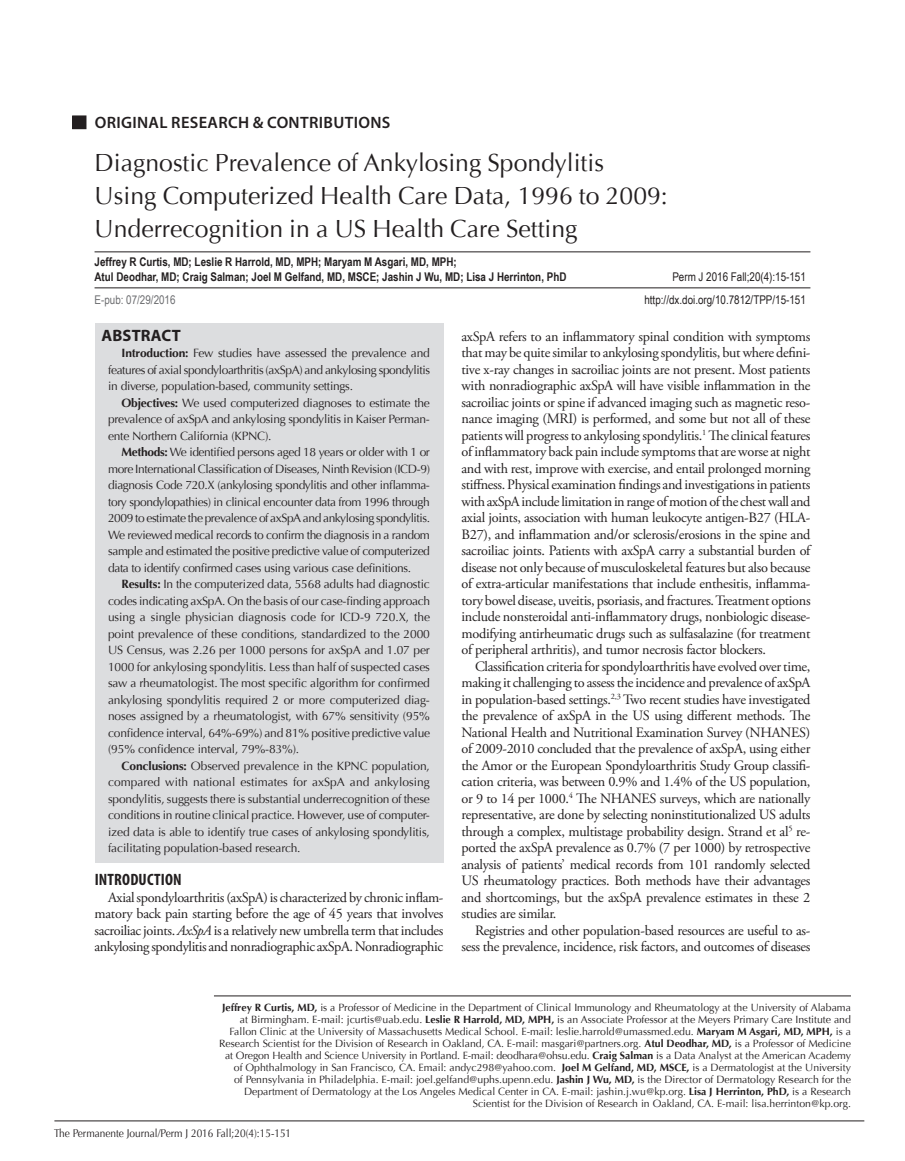
<style>
.page{position:relative;width:905px;height:1161px;background:#fff}
.page>*{position:absolute;margin:0;border:0;box-sizing:border-box;transform-origin:0 0}
.Title{font:24.75px/33px "Optima";color:#231f20}
.t1{font:600 16.5px "Myriad Pro";letter-spacing:.02em;color:#231f20}
.Head_1{font:700 condensed 16.5px "Myriad Pro";letter-spacing:.01em;color:#231f20}
.Abstract_Head_1Co{font:700 16.5px "Myriad Pro";letter-spacing:.01em;color:#231f20}
.BT{font:14.25px/16.5px "Adobe Garamond Pro";letter-spacing:-.02em;color:#231f20;text-align:justify}
.Abstract_text_1Col{font:12px/16.5px "Optima";letter-spacing:-.02em;color:#231f20;text-align:justify}
.Author{font:700 12px/15px "Arial Narrow";color:#231f20}
.DOI{font:12px "Arial Narrow";color:#231f20}
.Author-2{font:12px "Arial Narrow";color:#231f20}
.DOI-2{font:12px "Arial Narrow";color:#6c6d70}
.footer{font:11.25px "Optima";color:#231f20;scale:.9 1}
.t2{font:10.5px/12px "Optima";color:#231f20;text-align:right}
.s1{font-weight:700}
.s2{font-style:italic}
</style>
<div class="page">
<hr style="left:54px;top:1121px;width:810px;height:1px;background:#231f20">
<div style="left:73px;top:116px;width:13px;height:13px;background:#231f20"></div>
<div style="left:72px;top:116px;width:14px;height:13px;border:1px solid #231f20"></div>
<hr style="left:94px;top:251px;width:716px;height:1px;background:#231f20">
<hr style="left:94px;top:287px;width:716px;height:1px;background:#231f20">
<div style="left:94px;top:323px;width:349px;height:29px;background:#dcdddf"></div>
<div style="left:94px;top:339px;width:349px;height:61px;background:#dcdddf"></div>
<div style="left:94px;top:389px;width:349px;height:61px;background:#dcdddf"></div>
<div style="left:94px;top:438px;width:349px;height:144px;background:#dcdddf"></div>
<div style="left:94px;top:570px;width:349px;height:193px;background:#dcdddf"></div>
<div style="left:94px;top:752px;width:349px;height:110px;background:#dcdddf"></div>
<hr style="left:214px;top:996px;width:636px;height:1px;background:#231f20">
<p class="t1" style="left:95px;top:112px;width:297px">ORIGINAL RESEARCH &amp; CONTRIBUTIONS</p>
<p class="Title" style="left:94px;top:147px;width:574px">Diagnostic Prevalence of Ankylosing Spondylitis<br>Using Computerized Health Care Data, 1996 to 2009:<br>Underrecognition in a US Health Care Setting</p>
<p class="Author" style="left:94px;top:253px;width:473px">Jeffrey R Curtis, MD; Leslie R Harrold, MD, MPH; Maryam M Asgari, MD, MPH;<br>Atul Deodhar, MD; Craig Salman; Joel M Gelfand, MD, MSCE; Jashin J Wu, MD; Lisa J Herrinton, PhD</p>
<p class="Author-2" style="left:672px;top:268px;width:135px">Perm J 2016 Fall;20(4):15-151</p>
<p class="DOI-2" style="left:94px;top:291px;width:82px">E-pub: 07/29/2016</p>
<p class="DOI" style="left:644px;top:291px;width:163px">http://dx.doi.org/10.7812/TPP/15-151</p>
<p class="Abstract_Head_1Co" style="left:101px;top:324px;width:81px">ABSTRACT</p>
<p class="Abstract_text_1Col" style="left:108px;top:345px;width:323px;text-indent:14px"><span class="s1">Introduction:</span> Few studies have assessed the prevalence and features of axial spondyloarthritis (axSpA) and ankylosing spondylitis in diverse, population-based, community settings.</p>
<p class="Abstract_text_1Col" style="left:108px;top:395px;width:323px;text-indent:14px"><span class="s1">Objectives:</span> We used computerized diagnoses to estimate the prevalence of axSpA and ankylosing spondylitis in Kaiser Perman&shy;ente Northern California (KPNC).</p>
<p class="Abstract_text_1Col" style="left:108px;top:444px;width:323px;text-indent:14px"><span class="s1">Methods:</span> We identified persons aged 18 years or older with 1 or more International Classification of Diseases, Ninth Revision (ICD-9) diagnosis Code 720.X (ankylosing spondylitis and other inflamma&shy;tory spondylopathies) in clinical encounter data from 1996 through 2009 to estimate the prevalence of axSpA and ankylosing spondylitis.<br>We reviewed medical records to confirm the diagnosis in a random sample and estimated the positive predictive value of computerized data to identify confirmed cases using various case definitions.</p>
<p class="Abstract_text_1Col" style="left:108px;top:576px;width:323px;text-indent:14px"><span class="s1">Results:</span> In the computerized data, 5568 adults had diagnostic codes indicating axSpA. On the basis of our case-finding approach using a single physician diagnosis code for ICD-9 720.X, the point prevalence of these conditions, standardized to the 2000<br>US Census, was 2.26 per 1000 persons for axSpA and 1.07 per 1000 for ankylosing spondylitis. Less than half of suspected cases saw a rheumatologist. The most specific algorithm for confirmed ankylosing spondylitis required 2 or more computerized diag&shy;noses assigned by a rheumatologist, with 67% sensitivity (95% confidence interval, 64%-69%) and 81% positive predictive value (95% confidence interval, 79%-83%).</p>
<p class="Abstract_text_1Col" style="left:108px;top:758px;width:323px;text-indent:14px"><span class="s1">Conclusions:</span> Observed prevalence in the KPNC population, compared with national estimates for axSpA and ankylosing spondylitis, suggests there is substantial underrecognition of these conditions in routine clinical practice. However, use of computer&shy;ized data is able to identify true cases of ankylosing spondylitis, facilitating population-based research.</p>
<p class="Head_1" style="left:95px;top:869px;width:88px">INTRODUCTION</p>
<p class="BT" style="left:94px;top:889px;width:350px;text-indent:14px">Axial spondyloarthritis (axSpA) is characterized by chronic inflam&shy;matory back pain starting before the age of 45 years that involves sacroiliac joints. <span class="s2">AxSpA</span> is a relatively new umbrella term that includes ankylosing spondylitis and nonradiographic axSpA. Nonradiographic</p>
<p class="BT" style="left:461px;top:328px;width:350px">axSpA refers to an inflammatory spinal condition with symptoms that may be quite similar to ankylosing spondylitis, but where defini&shy;tive x-ray changes in sacroiliac joints are not present. Most patients with nonradiographic axSpA will have visible inflammation in the sacroiliac joints or spine if advanced imaging such as magnetic reso&shy;nance imaging (MRI) is performed, and some but not all of these patients will progress to ankylosing spondylitis.<sup>1</sup> The clinical features of inflammatory back pain include symptoms that are worse at night and with rest, improve with exercise, and entail prolonged morning stiffness. Physical examination findings and investigations in patients with axSpA include limitation in range of motion of the chest wall and axial joints, association with human leukocyte antigen-B27 (HLA-B27), and inflammation and/or sclerosis/erosions in the spine and sacroiliac joints. Patients with axSpA carry a substantial burden of disease not only because of musculoskeletal features but also because of extra-articular manifestations that include enthesitis, inflamma&shy;tory bowel disease, uveitis, psoriasis, and fractures. Treatment options include nonsteroidal anti-inflammatory drugs, nonbiologic disease&shy;modifying antirheumatic drugs such as sulfasalazine (for treatment of peripheral arthritis), and tumor necrosis factor blockers.</p>
<p class="BT" style="left:461px;top:658px;width:350px;text-indent:14px">Classification criteria for spondyloarthritis have evolved over time, making it challenging to assess the incidence and prevalence of axSpA in population-based settings.<sup>2,3</sup> Two recent studies have investigated the prevalence of axSpA in the US using different methods. The National Health and Nutritional Examination Survey (NHANES) of 2009-2010 concluded that the prevalence of axSpA, using either the Amor or the European Spondyloarthritis Study Group classifi&shy;cation criteria, was between 0.9% and 1.4% of the US population, or 9 to 14 per 1000.<sup>4</sup> The NHANES surveys, which are nationally representative, are done by selecting noninstitutionalized US adults through a complex, multistage probability design. Strand et al<sup>5</sup> re&shy;ported the axSpA prevalence as 0.7% (7 per 1000) by retrospective analysis of patients’ medical records from 101 randomly selected US rheumatology practices. Both methods have their advantages and shortcomings, but the axSpA prevalence estimates in these 2 studies are similar.</p>
<p class="BT" style="left:461px;top:922px;width:350px;text-align:right">Registries and other population-based resources are useful to as&shy;sess the prevalence, incidence, risk factors, and outcomes of diseases</p>
<p class="t2" style="left:219px;top:1002px;width:633px"><span class="s1">Jeffrey R Curtis, MD,</span> is a Professor of Medicine in the Department of Clinical Immunology and Rheumatology at the University of Alabama at Birmingham. E-mail: jcurtis@uab.edu. <span class="s1">Leslie R Harrold, MD, MPH,</span> is an Associate Professor at the Meyers Primary Care Institute and Fallon Clinic at the University of Massachusetts Medical School. E-mail: leslie.harrold@umassmed.edu. <span class="s1">Maryam M Asgari, MD, MPH,</span> is a Research Scientist for the Division of Research in Oakland, CA. E-mail: masgari@partners.org. <span class="s1">Atul Deodhar, MD,</span> is a Professor of Medicine at Oregon Health and Science University in Portland. E-mail: deodhara@ohsu.edu. <span class="s1">Craig Salman</span> is a Data Analyst at the American Academy of Ophthalmology in San Francisco, CA. Email: andyc298@yahoo.com. <span class="s1">Joel M Gelfand, MD, MSCE,</span> is a Dermatologist at the University<br>of Pennsylvania in Philadelphia. E-mail: joel.gelfand@uphs.upenn.edu. <span class="s1">Jashin J Wu, MD,</span> is the Director of Dermatology Research for the Department of Dermatology at the Los Angeles Medical Center in CA. E-mail: jashin.j.wu@kp.org. <span class="s1">Lisa J Herrinton, PhD,</span> is a Research Scientist for the Division of Research in Oakland, CA. E-mail: lisa.herrinton@kp.org.</p>
<p class="footer" style="left:54px;top:1127px;width:265px">The Permanente Journal/Perm J 2016 Fall;20(4):15-151</p>
</div>
